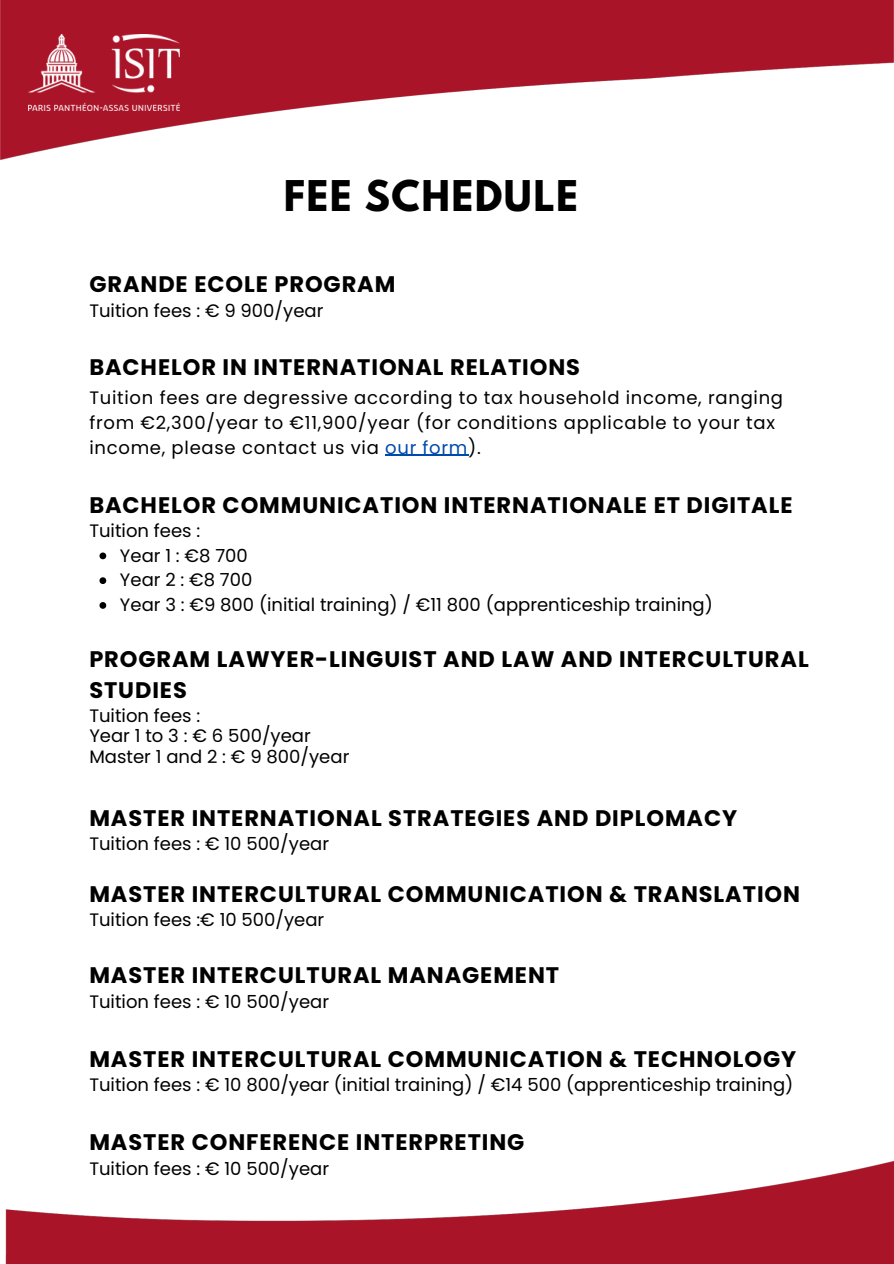
<style>
.page{position:relative;width:894px;height:1264px;background:#fff}
.page>*{position:absolute;margin:0;border:0;box-sizing:border-box;transform-origin:0 0}
.t1{font:700 37.5px "League Spartan";letter-spacing:.04em;color:#000}
.t2{font:700 22.5px/31.5px "Poppins";letter-spacing:.04em;color:#000}
.t3{font:18px "Poppins";color:#000}
.t4{font:18px/24.8px "Poppins";letter-spacing:.04em;color:#000}
.s1{color:#004aad}
</style>
<div class="page">
<img style="left:0;top:0;width:893px;height:160px">
<img style="left:29px;top:35px;width:151px;height:75px">
<img style="left:5px;top:1161px;width:888px;height:102px">
<svg style="left:99px;top:552px;width:7px;height:7px"></svg>
<svg style="left:99px;top:577px;width:7px;height:7px"></svg>
<svg style="left:99px;top:602px;width:7px;height:7px"></svg>
<hr style="left:385px;top:455px;width:83px;height:1px;background:#004aad">
<p class="t1" style="left:284px;top:178px;width:295px">FEE SCHEDULE</p>
<p class="t2" style="left:89px;top:268px;width:307px">GRANDE ECOLE PROGRAM</p>
<h1 class="t3" style="left:89px;top:298px;width:235px">Tuition fees : € 9 900/year</h1>
<p class="t2" style="left:89px;top:352px;width:492px">BACHELOR IN INTERNATIONAL RELATIONS</p>
<h2 class="t4" style="left:89px;top:385px;width:695px">Tuition fees are degressive according to tax household income, ranging from €2,300/year to €11,900/year (for conditions applicable to your tax income, please contact us via <span class="s1">our form</span>).</h2>
<p class="t2" style="left:89px;top:489px;width:704px">BACHELOR COMMUNICATION INTERNATIONALE ET DIGITALE</p>
<h2 class="t3" style="left:89px;top:518px;width:112px">Tuition fees :</h2>
<p class="t3" style="left:120px;top:542px;width:129px">Year 1 : €8 700</p>
<h2 class="t3" style="left:120px;top:567px;width:134px">Year 2 : €8 700</h2>
<p class="t3" style="left:120px;top:592px;width:594px">Year 3 : €9 800 (initial training) / €11 800 (apprenticeship training)</p>
<h2 class="t2" style="left:89px;top:643px;width:720px">PROGRAM LAWYER-LINGUIST AND LAW AND INTERCULTURAL<br>STUDIES</h2>
<p class="t3" style="left:89px;top:703px;width:112px">Tuition fees :</p>
<h2 class="t3" style="left:89px;top:723px;width:223px">Year 1 to 3 : € 6 500/year</h2>
<p class="t3" style="left:89px;top:743px;width:261px">Master 1 and 2 : € 9 800/year</p>
<h2 class="t2" style="left:89px;top:802px;width:649px">MASTER INTERNATIONAL STRATEGIES AND DIPLOMACY</h2>
<p class="t3" style="left:89px;top:831px;width:241px">Tuition fees : € 10 500/year</p>
<p class="t2" style="left:89px;top:877px;width:712px">MASTER INTERCULTURAL COMMUNICATION &amp; TRANSLATION</p>
<p class="t3" style="left:89px;top:907px;width:236px">Tuition fees :€ 10 500/year</p>
<p class="t2" style="left:89px;top:959px;width:471px">MASTER INTERCULTURAL MANAGEMENT</p>
<p class="t3" style="left:89px;top:988px;width:241px">Tuition fees : € 10 500/year</p>
<p class="t2" style="left:89px;top:1042px;width:708px">MASTER INTERCULTURAL COMMUNICATION &amp; TECHNOLOGY</p>
<h2 class="t3" style="left:89px;top:1072px;width:705px">Tuition fees : € 10 800/year (initial training) / €14 500 (apprenticeship training)</h2>
<p class="t2" style="left:89px;top:1126px;width:436px">MASTER CONFERENCE INTERPRETING</p>
<p class="t3" style="left:89px;top:1155px;width:241px">Tuition fees : € 10 500/year</p>
</div>
